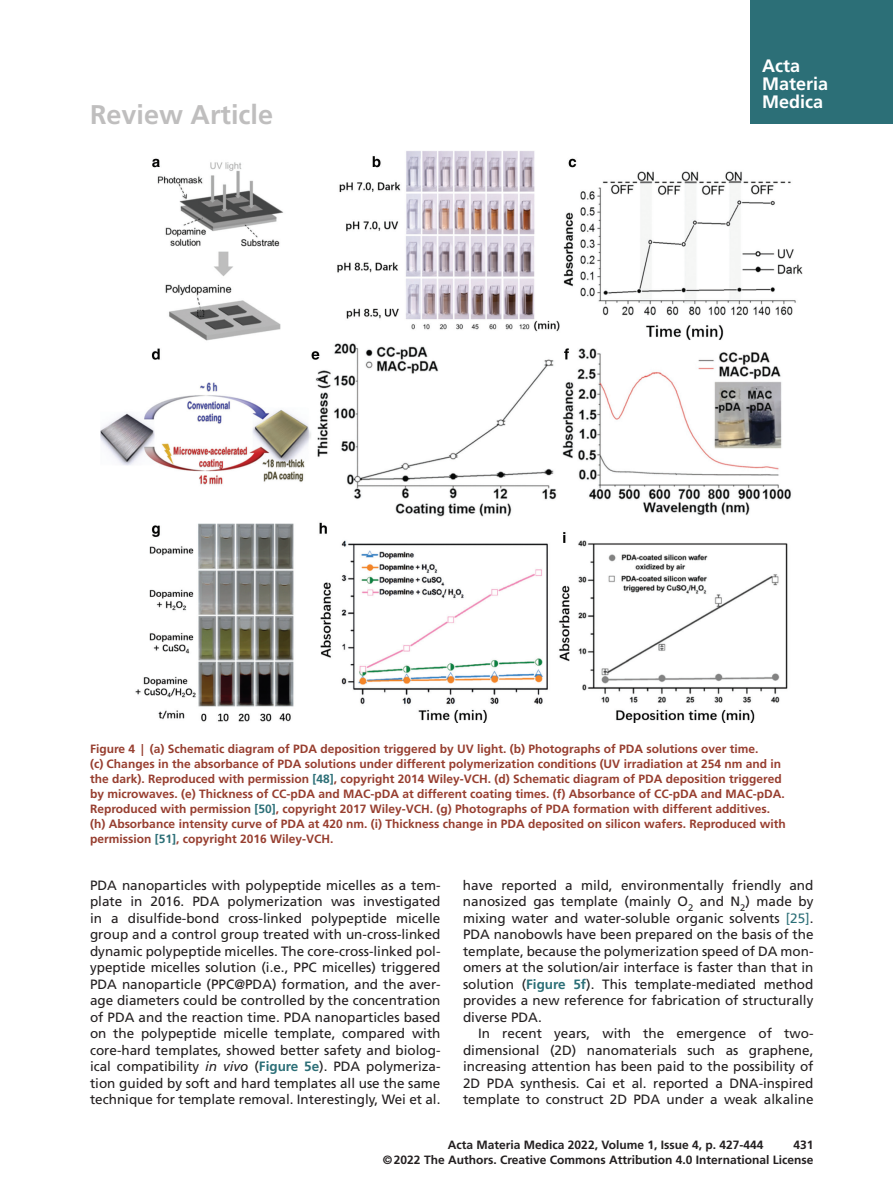
<style>
.page{position:relative;width:893px;height:1191px;background:#fff}
.page>*{position:absolute;margin:0;border:0;box-sizing:border-box;transform-origin:0 0}
.t1{font:700 27px "Frutiger";color:#bfbebe}
.t2{font:700 18px/18px "Frutiger";color:#fff}
.t3{font:13.5px/16.5px "Frutiger";color:#231f20;text-align:justify}
.t4{font:700 12px/15px "Frutiger";color:#973e2f}
.t5{font:700 12px/15px "Frutiger";color:#231f20;text-align:right}
.s1{color:#2c6f77}
.s2{font-style:italic}
.s3{font-weight:700;color:#2c6f77}
</style>
<div class="page">
<div style="left:750px;top:0;width:143px;height:124px;background:#2c6f77"></div>
<img style="left:101px;top:151px;width:702px;height:571px">
<h1 class="t1" style="left:90px;top:99px;width:185px">Review Article</h1>
<h2 class="t2" style="left:762px;top:57px;width:68px">Acta<br>Materia<br>Medica</h2>
<p class="t4" style="left:90px;top:741px;width:697px">Figure 4 | (a) Schematic diagram of PDA deposition triggered by UV light. (b) Photographs of PDA solutions over time.<br>(c) Changes in the absorbance of PDA solutions under different polymerization conditions (UV irradiation at 254 nm and in the dark). Reproduced with permission <span class="s1">[48]</span>, copyright 2014 Wiley-VCH. (d) Schematic diagram of PDA deposition triggered by microwaves. (e) Thickness of CC-pDA and MAC-pDA at different coating times. (f) Absorbance of CC-pDA and MAC-pDA.<br>Reproduced with permission <span class="s1">[50]</span>, copyright 2017 Wiley-VCH. (g) Photographs of PDA formation with different additives. (h) Absorbance intensity curve of PDA at 420 nm. (i) Thickness change in PDA deposited on silicon wafers. Reproduced with permission <span class="s1">[51]</span>, copyright 2016 Wiley-VCH.</p>
<p class="t3" style="left:90px;top:876px;width:352px">PDA nanoparticles with polypeptide micelles as a tem&shy;plate in 2016. PDA polymerization was investigated in a disulfide-bond cross-linked polypeptide micelle group and a control group treated with un-cross-linked dynamic polypeptide micelles. The core-cross-linked pol&shy;ypeptide micelles solution (i.e., PPC micelles) triggered PDA nanoparticle (PPC@PDA) formation, and the aver&shy;age diameters could be controlled by the concentration of PDA and the reaction time. PDA nanoparticles based on the polypeptide micelle template, compared with core-hard templates, showed better safety and biolog&shy;ical compatibility <span class="s2">in vivo</span> (<span class="s3">Figure 5e</span>). PDA polymeriza&shy;tion guided by soft and hard templates all use the same technique for template removal. Interestingly, Wei et al.</p>
<p class="t3" style="left:463px;top:876px;width:352px">have reported a mild, environmentally friendly and nanosized gas template (mainly O<sub>2</sub> and N<sub>2</sub>) made by mixing water and water-soluble organic solvents <span class="s1">[25]</span>.<br>PDA nanobowls have been prepared on the basis of the template, because the polymerization speed of DA mon&shy;omers at the solution/air interface is faster than that in solution (<span class="s3">Figure 5f</span>). This template-mediated method provides a new reference for fabrication of structurally diverse PDA.</p>
<p class="t3" style="left:463px;top:1025px;width:352px;text-indent:15px">In recent years, with the emergence of two&shy;dimensional (2D) nanomaterials such as graphene, increasing attention has been paid to the possibility of 2D PDA synthesis. Cai et al. reported a DNA-inspired template to construct 2D PDA under a weak alkaline</p>
<p class="t5" style="left:448px;top:1137px;width:317px">Acta Materia Medica 2022, Volume 1, Issue 4, p. 427-444</p>
<p class="t5" style="left:383px;top:1137px;width:432px">431<br>©2022 The Authors. Creative Commons Attribution 4.0 International License</p>
</div>
